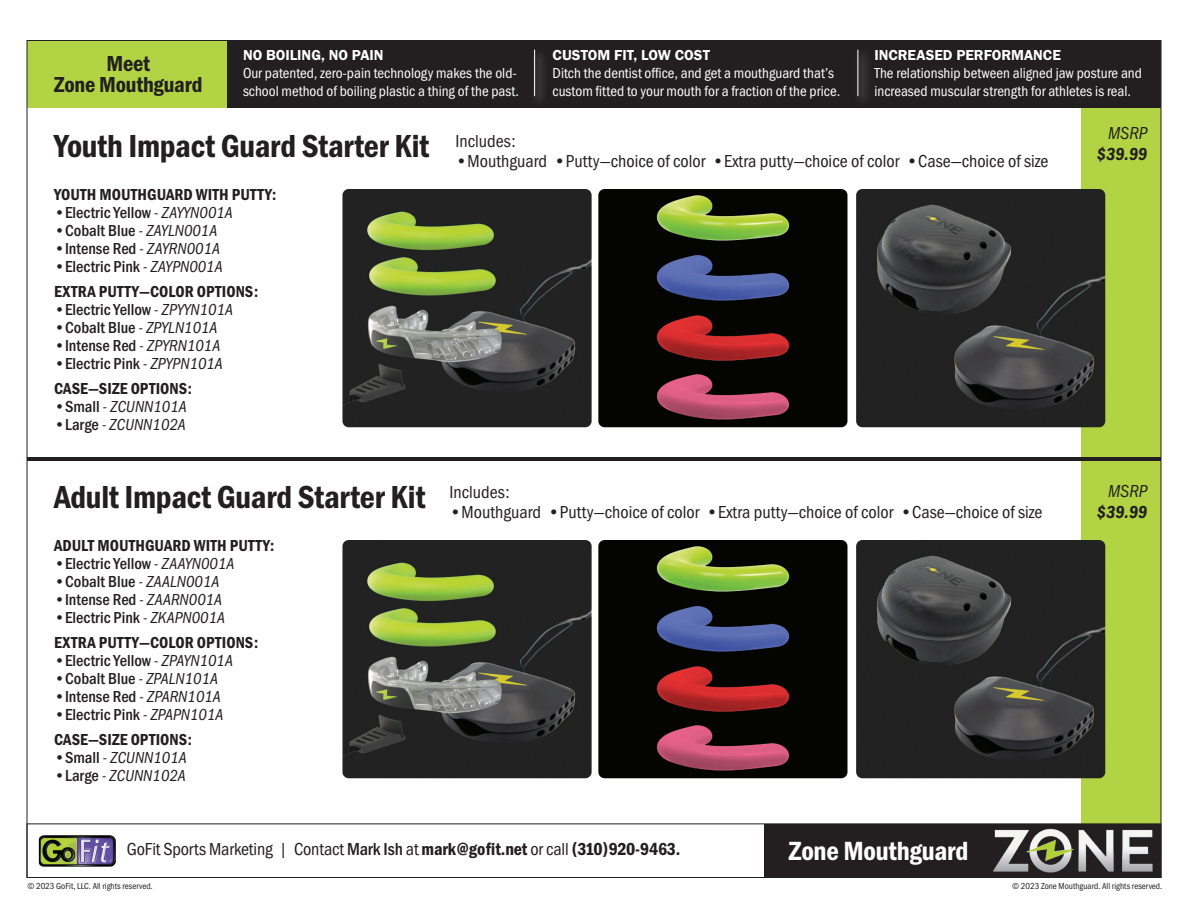
<style>
.page{position:relative;width:1188px;height:918px;background:#fff}
.page>*{position:absolute;margin:0;border:0;box-sizing:border-box;transform-origin:0 0}
.t1{font:33px "Franklin Gothic URW Con Dem";letter-spacing:-.01em;color:#231f20}
.t2{font:27.3px "Franklin Gothic URW Con Dem";letter-spacing:-.01em;color:#fff}
.t3{font:22.5px/21px "Franklin Gothic URW Con Dem";letter-spacing:-.01em;color:#231f20;text-align:center}
.t4{font:18px "Franklin Gothic URW Con Boo";color:#231f20}
.t5{font:18px/21px "Franklin Gothic URW Con Dem Ita";color:#231f20;text-align:right}
.t6{font:500 16.5px "Franklin Gothic URW Con";color:#231f20}
.t7{font:16.5px "Franklin Gothic URW Con Dem";letter-spacing:.005em;color:#231f20}
.t8{font:16.5px "Franklin Gothic URW Con Boo Ita";color:#231f20}
.t9{font:15px/18px "Franklin Gothic URW Con Boo";color:#fff}
.t10{font:15px "Franklin Gothic URW Dem";color:#fff}
.t11{font:9px "Franklin Gothic URW Con Boo";color:#231f20}
.s1{font-family:"Franklin Gothic URW Con Boo Ita";font-weight:400}
.s2{font-family:"Franklin Gothic URW Con";font-weight:500}
.s3{font-family:"Franklin Gothic URW Con Dem"}
.s4{font-family:"Franklin Gothic URW Con Boo Ita"}
</style>
<div class="page">
<div style="left:27px;top:40px;width:1134px;height:68px;background:#b2d344"></div>
<div style="left:1081px;top:43px;width:80px;height:802px;background:#b2d344"></div>
<div style="left:228px;top:40px;width:933px;height:68px;background:#231f20"></div>
<div style="left:27px;top:824px;width:1134px;height:54px;border:1px solid #231f20"></div>
<div style="left:765px;top:824px;width:396px;height:54px;background:#231f20"></div>
<img style="left:39px;top:835px;width:77px;height:32px">
<img style="left:993px;top:829px;width:160px;height:44px">
<div style="left:531px;top:48px;width:17px;height:60px;background:#2b2728"></div>
<hr style="left:534px;top:50px;width:1px;height:46px;background:#fff">
<div style="left:854px;top:48px;width:17px;height:60px;background:#2c2829"></div>
<hr style="left:858px;top:50px;width:1px;height:46px;background:#fff">
<hr style="left:27px;top:457px;width:1134px;height:4px;background:#231f20">
<img style="left:342px;top:189px;width:250px;height:238px">
<img style="left:342px;top:540px;width:250px;height:238px">
<img style="left:598px;top:189px;width:250px;height:238px">
<img style="left:598px;top:540px;width:250px;height:238px">
<img style="left:856px;top:189px;width:249px;height:238px">
<img style="left:856px;top:540px;width:249px;height:238px">
<p class="t3" style="left:54px;top:52px;width:150px">Meet<br>Zone Mouthguard</p>
<p class="t10" style="left:243px;top:45px;width:142px">NO BOILING, NO PAIN</p>
<p class="t9" style="left:243px;top:63px;width:278px">Our patented, zero-pain technology makes the old&shy;school method of boiling plastic a thing of the past.</p>
<p class="t10" style="left:553px;top:45px;width:159px">CUSTOM FIT, LOW COST</p>
<p class="t9" style="left:553px;top:63px;width:289px">Ditch the dentist office, and get a mouthguard that’s custom fitted to your mouth for a fraction of the price.</p>
<p class="t10" style="left:874px;top:45px;width:188px">INCREASED PERFORMANCE</p>
<p class="t9" style="left:874px;top:63px;width:269px">The relationship between aligned jaw posture and increased muscular strength for athletes is real.</p>
<p class="t1" style="left:54px;top:124px;width:377px">Youth Impact Guard Starter Kit</p>
<p class="t7" style="left:54px;top:183px;width:224px">YOUTH MOUTHGUARD WITH PUTTY:</p>
<p class="t6" style="left:54px;top:202px;width:180px">•Electric Yellow <span class="s1">- ZAYYN001A</span></p>
<p class="t6" style="left:54px;top:220px;width:165px">•Cobalt Blue <span class="s1">- ZAYLN001A</span></p>
<p class="t6" style="left:54px;top:238px;width:167px">•Intense Red <span class="s1">- ZAYRN001A</span></p>
<p class="t6" style="left:54px;top:256px;width:170px">•Electric Pink <span class="s1">- ZAYPN001A</span></p>
<p class="t7" style="left:54px;top:280px;width:206px">EXTRA PUTTY—COLOR OPTIONS:</p>
<p class="t6" style="left:54px;top:298px;width:181px">•Electric Yellow <span class="s1">- ZPYYN101A</span></p>
<p class="t6" style="left:54px;top:316px;width:165px">•Cobalt Blue <span class="s1">- ZPYLN101A</span></p>
<p class="t6" style="left:54px;top:334px;width:168px">•Intense Red <span class="s1">- ZPYRN101A</span></p>
<p class="t6" style="left:54px;top:352px;width:170px">•Electric Pink <span class="s1">- ZPYPN101A</span></p>
<p class="t7" style="left:54px;top:377px;width:140px">CASE—SIZE OPTIONS:</p>
<p class="t8" style="left:54px;top:397px;width:134px"><span class="s2">•Small</span> - ZCUNN101A</p>
<p class="t8" style="left:54px;top:415px;width:133px"><span class="s2">•Large</span> - ZCUNN102A</p>
<p class="t1" style="left:54px;top:475px;width:373px">Adult Impact Guard Starter Kit</p>
<p class="t7" style="left:54px;top:534px;width:222px">ADULT MOUTHGUARD WITH PUTTY:</p>
<p class="t6" style="left:54px;top:553px;width:182px">•Electric Yellow <span class="s1">- ZAAYN001A</span></p>
<p class="t6" style="left:54px;top:571px;width:167px">•Cobalt Blue <span class="s1">- ZAALN001A</span></p>
<p class="t6" style="left:54px;top:589px;width:170px">•Intense Red <span class="s1">- ZAARN001A</span></p>
<p class="t6" style="left:54px;top:607px;width:172px">•Electric Pink <span class="s1">- ZKAPN001A</span></p>
<p class="t7" style="left:54px;top:631px;width:206px">EXTRA PUTTY—COLOR OPTIONS:</p>
<p class="t6" style="left:54px;top:649px;width:180px">•Electric Yellow <span class="s1">- ZPAYN101A</span></p>
<p class="t6" style="left:54px;top:667px;width:166px">•Cobalt Blue <span class="s1">- ZPALN101A</span></p>
<p class="t6" style="left:54px;top:685px;width:168px">•Intense Red <span class="s1">- ZPARN101A</span></p>
<p class="t6" style="left:54px;top:703px;width:171px">•Electric Pink <span class="s1">- ZPAPN101A</span></p>
<p class="t7" style="left:54px;top:728px;width:140px">CASE—SIZE OPTIONS:</p>
<p class="t8" style="left:54px;top:748px;width:134px"><span class="s2">•Small</span> - ZCUNN101A</p>
<p class="t8" style="left:54px;top:766px;width:133px"><span class="s2">•Large</span> - ZCUNN102A</p>
<p class="t4" style="left:456px;top:130px;width:62px">Includes:</p>
<p class="t4" style="left:456px;top:149px;width:594px">•Mouthguard •Putty—choice of color •Extra putty—choice of color •Case—choice of size</p>
<p class="t4" style="left:450px;top:481px;width:62px">Includes:</p>
<p class="t4" style="left:450px;top:500px;width:594px">•Mouthguard •Putty—choice of color •Extra putty—choice of color •Case—choice of size</p>
<p class="t4" style="left:127px;top:838px;width:555px">GoFit Sports Marketing | Contact <span class="s2">Mark Ish</span> at <span class="s3">mark@gofit.net</span> or call <span class="s3">(310) 920-9463.</span></p>
<p class="t2" style="left:789px;top:832px;width:181px">Zone Mouthguard</p>
<p class="t5" style="left:1097px;top:123px;width:52px"><span class="s4">MSRP </span>$39.99</p>
<p class="t5" style="left:1097px;top:480px;width:52px"><span class="s4">MSRP </span>$39.99</p>
<p class="t11" style="left:27px;top:880px;width:127px">© 2023 GoFit, LLC. All rights reserved.</p>
<p class="t11" style="left:1012px;top:880px;width:152px">© 2023 Zone Mouthguard. All rights reserved.</p>
</div>
